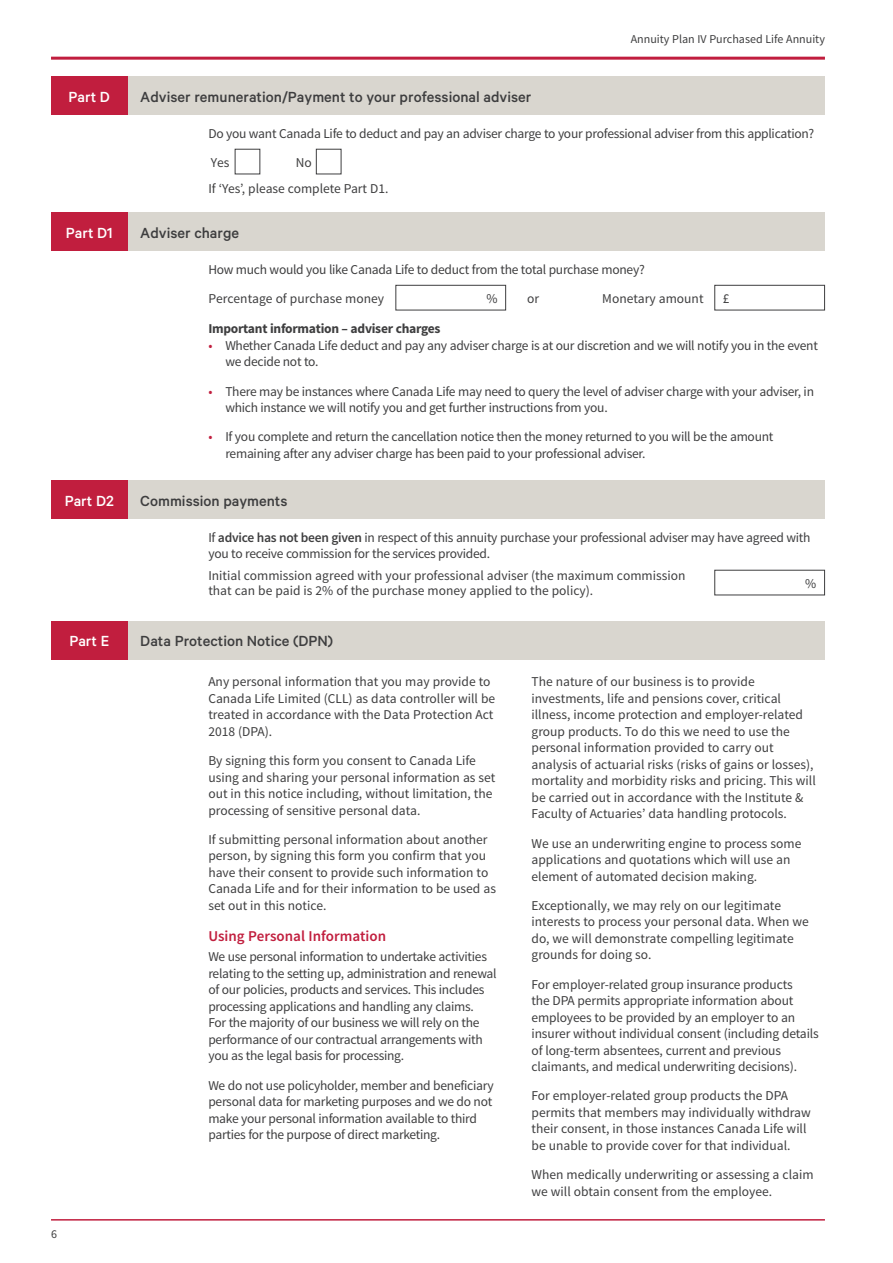
<style>
.page{position:relative;width:893px;height:1263px;background:#fff}
.page>*{position:absolute;margin:0;border:0;box-sizing:border-box;transform-origin:0 0}
.t1{font:500 16.5px "Calibre";color:#3e3e3f}
.t2{font:500 16.5px "Calibre";color:#fff}
.Red_sub_heading{font:600 15px "Source Sans Pro";color:#c11e3e}
.Body_copy{font:13.5px/16.5px "Source Sans Pro";letter-spacing:-.01em;color:#3e3e3f}
.Body_copy-2{font:700 13.5px "Source Sans Pro";letter-spacing:-.02em;color:#3e3e3f}
.t3{font:12px "Source Sans Pro";color:#3e3e3f}
.s1{color:#c11e3e}
.s2{font-weight:600}
</style>
<div class="page">
<hr style="left:51px;top:57px;width:774px;height:3px;background:#c11e3e">
<hr style="left:51px;top:1219px;width:774px;height:1px;background:#c11e3e">
<div style="left:51px;top:77px;width:774px;height:38px;background:#d9d6cf"></div>
<div style="left:51px;top:213px;width:774px;height:38px;background:#d9d6cf"></div>
<div style="left:51px;top:480px;width:774px;height:39px;background:#d9d6cf"></div>
<div style="left:51px;top:621px;width:774px;height:38px;background:#d9d6cf"></div>
<div style="left:51px;top:77px;width:77px;height:38px;background:#c11e3e"></div>
<div style="left:51px;top:213px;width:77px;height:38px;background:#c11e3e"></div>
<div style="left:51px;top:480px;width:77px;height:39px;background:#c11e3e"></div>
<div style="left:51px;top:621px;width:77px;height:38px;background:#c11e3e"></div>
<div style="left:316px;top:149px;width:25px;height:25px;border:1px solid #3e3e3f"></div>
<div style="left:395px;top:285px;width:111px;height:25px;border:1px solid #3e3e3f"></div>
<div style="left:714px;top:570px;width:111px;height:25px;border:1px solid #3e3e3f"></div>
<div style="left:714px;top:285px;width:111px;height:25px;border:1px solid #3e3e3f"></div>
<p class="t2" style="left:69px;top:87px;width:43px">Part D</p>
<p class="t2" style="left:66px;top:223px;width:48px">Part D1</p>
<p class="t2" style="left:65px;top:491px;width:51px">Part D2</p>
<p class="t2" style="left:69px;top:631px;width:41px">Part E</p>
<p class="t3" style="left:51px;top:1226px;width:7px">6</p>
<p class="t1" style="left:140px;top:87px;width:393px">Adviser remuneration/Payment to your professional adviser</p>
<p class="t3" style="left:631px;top:32px;width:196px">Annuity Plan IV Purchased Life Annuity</p>
<p class="Body_copy" style="left:208px;top:125px;width:607px">Do you want Canada Life to deduct and pay an adviser charge to your professional adviser from this application?</p>
<p class="Body_copy" style="left:211px;top:154px;width:20px">Yes</p>
<p class="Body_copy" style="left:296px;top:154px;width:17px">No</p>
<p class="Body_copy" style="left:208px;top:180px;width:182px">If ‘Yes’, please complete Part D1.</p>
<p class="t1" style="left:140px;top:223px;width:100px">Adviser charge</p>
<p class="Body_copy" style="left:208px;top:261px;width:438px">How much would you like Canada Life to deduct from the total purchase money?</p>
<p class="Body_copy" style="left:208px;top:290px;width:177px">Percentage of purchase money</p>
<p class="Body_copy" style="left:486px;top:290px;width:13px">%</p>
<p class="Body_copy" style="left:527px;top:290px;width:14px">or</p>
<p class="Body_copy" style="left:602px;top:290px;width:103px">Monetary amount</p>
<p class="Body_copy" style="left:723px;top:290px;width:8px">£</p>
<p class="Body_copy-2" style="left:208px;top:320px;width:234px">Important information – adviser charges</p>
<p class="Body_copy" style="left:225px;top:337px;width:594px;text-indent:-17px"><span class="s1">•</span> Whether Canada Life deduct and pay any adviser charge is at our discretion and we will notify you in the event we decide not to.</p>
<p class="Body_copy" style="left:225px;top:383px;width:590px;text-indent:-17px"><span class="s1">•</span> There may be instances where Canada Life may need to query the level of adviser charge with your adviser, in which instance we will notify you and get further instructions from you.</p>
<p class="Body_copy" style="left:225px;top:429px;width:550px;text-indent:-17px"><span class="s1">•</span> If you complete and return the cancellation notice then the money returned to you will be the amount remaining after any adviser charge has been paid to your professional adviser.</p>
<p class="t1" style="left:140px;top:491px;width:149px">Commission payments</p>
<p class="Body_copy" style="left:208px;top:529px;width:604px">If <span class="s2">advice has not been given</span> in respect of this annuity purchase your professional adviser may have agreed with you to receive commission for the services provided.</p>
<p class="Body_copy" style="left:208px;top:568px;width:479px;line-height:15px">Initial commission agreed with your professional adviser (the maximum commission that can be paid is 2% of the purchase money applied to the policy).</p>
<p class="t1" style="left:140px;top:631px;width:194px">Data Protection Notice (DPN)</p>
<p class="Body_copy" style="left:805px;top:575px;width:13px">%</p>
<p class="Body_copy" style="left:208px;top:674px;width:288px">Any personal information that you may provide to Canada Life Limited (CLL) as data controller will be treated in accordance with the Data Protection Act 2018 (DPA).</p>
<p class="Body_copy" style="left:208px;top:752px;width:288px">By signing this form you consent to Canada Life using and sharing your personal information as set out in this notice including, without limitation, the processing of sensitive personal data.</p>
<p class="Body_copy" style="left:208px;top:831px;width:289px">If submitting personal information about another person, by signing this form you confirm that you have their consent to provide such information to Canada Life and for their information to be used as set out in this notice.</p>
<p class="Red_sub_heading" style="left:208px;top:926px;width:179px">Using Personal Information</p>
<p class="Body_copy" style="left:208px;top:949px;width:290px">We use personal information to undertake activities relating to the setting up, administration and renewal of our policies, products and services. This includes processing applications and handling any claims.<br>For the majority of our business we will rely on the performance of our contractual arrangements with you as the legal basis for processing.</p>
<p class="Body_copy" style="left:208px;top:1077px;width:287px">We do not use policyholder, member and beneficiary personal data for marketing purposes and we do not make your personal information available to third parties for the purpose of direct marketing.</p>
<p class="Body_copy" style="left:531px;top:674px;width:286px">The nature of our business is to provide investments, life and pensions cover, critical illness, income protection and employer-related group products. To do this we need to use the personal information provided to carry out analysis of actuarial risks (risks of gains or losses), mortality and morbidity risks and pricing. This will be carried out in accordance with the Institute &amp; Faculty of Actuaries’ data handling protocols.</p>
<p class="Body_copy" style="left:531px;top:835px;width:271px">We use an underwriting engine to process some applications and quotations which will use an element of automated decision making.</p>
<p class="Body_copy" style="left:531px;top:897px;width:279px">Exceptionally, we may rely on our legitimate interests to process your personal data. When we do, we will demonstrate compelling legitimate grounds for doing so.</p>
<p class="Body_copy" style="left:531px;top:976px;width:289px">For employer-related group insurance products<br>the DPA permits appropriate information about employees to be provided by an employer to an insurer without individual consent (including details of long-term absentees, current and previous claimants, and medical underwriting decisions).</p>
<p class="Body_copy" style="left:531px;top:1088px;width:281px">For employer-related group products the DPA permits that members may individually withdraw their consent, in those instances Canada Life will be unable to provide cover for that individual.</p>
<p class="Body_copy" style="left:531px;top:1166px;width:283px">When medically underwriting or assessing a claim we will obtain consent from the employee.</p>
</div>
